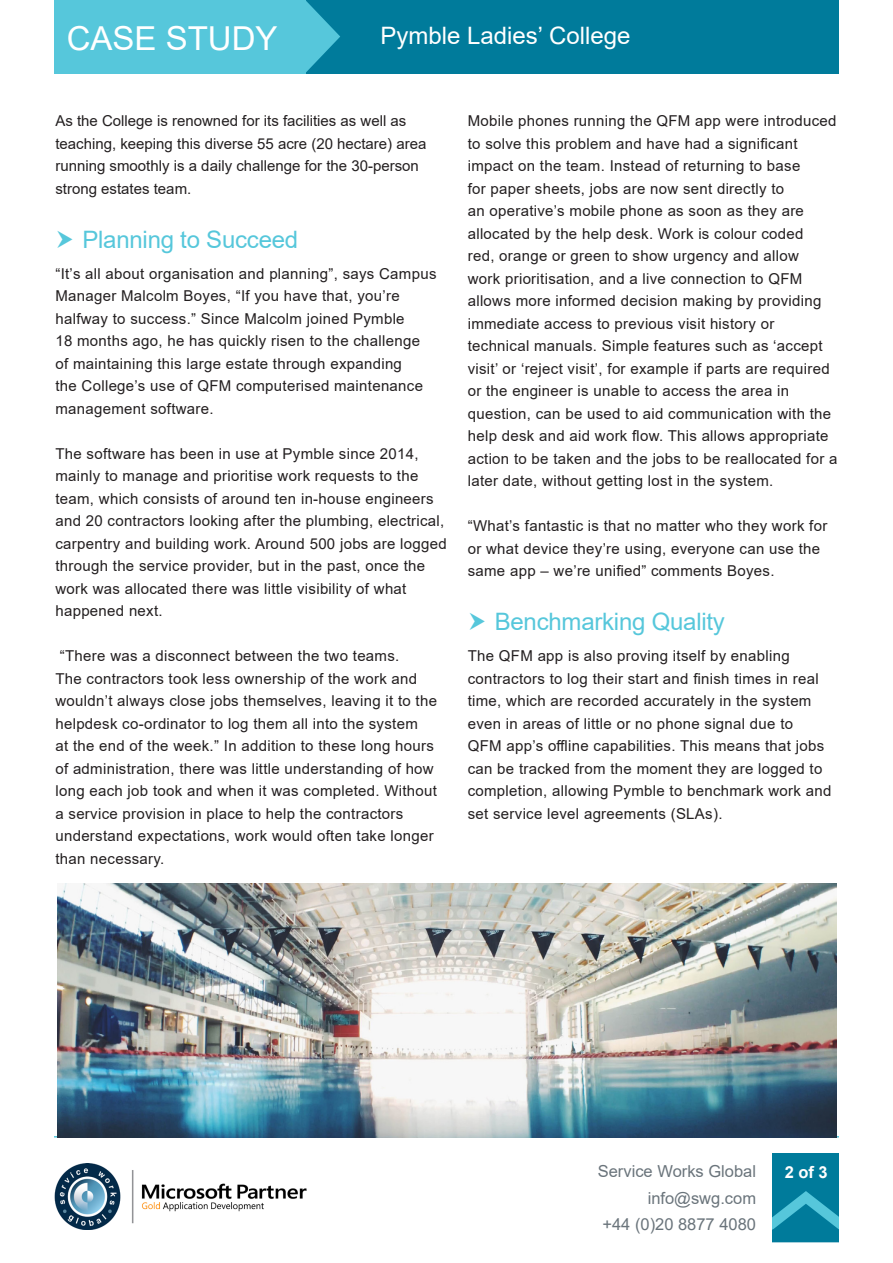
<style>
.page{position:relative;width:893px;height:1263px;background:#fff}
.page>*{position:absolute;margin:0;border:0;box-sizing:border-box;transform-origin:0 0}
.t1{font:33px "Arial";color:#fff}
.t2{font:24px "Arial";letter-spacing:-.01em;color:#56c7db}
.t3{font:24px "Arial";color:#fff}
.t4{font:16.5px/26.5px "Arial";color:#6a747b;text-align:right}
.t5{font:700 16.5px "Arial";color:#fff}
.Body_Text{font:15px/22.5px "Arial";letter-spacing:.02em;color:#231f20}
.Body_Text-2{font:15px/22.5px "Arial";color:#231f20}
</style>
<div class="page">
<div style="left:54px;top:0;width:252px;height:73px;background:#56c7db"></div>
<div style="left:306px;top:0;width:533px;height:73px;background:#007b9b"></div>
<svg style="left:306px;top:1px;width:34px;height:71px"></svg>
<div style="left:772px;top:1153px;width:67px;height:84px;background:#007b9b"></div>
<svg style="left:772px;top:1191px;width:67px;height:51px"></svg>
<img style="left:54px;top:1164px;width:253px;height:65px">
<hr style="left:54px;top:1136px;width:785px;height:1px;background:#56c7db">
<img style="left:57px;top:883px;width:780px;height:254px">
<h1 class="t1" style="left:67px;top:16px;width:212px">CASE STUDY</h1>
<p class="t3" style="left:381px;top:19px;width:251px">Pymble Ladies’ College</p>
<p class="Body_Text-2" style="left:55px;top:109px;width:373px">As the College is renowned for its facilities as well as teaching, keeping this diverse 55 acre (20 hectare) area running smoothly is a daily challenge for the 30-person strong estates team.</p>
<p class="t2" style="left:82px;top:223px;width:217px">Planning to Succeed</p>
<p class="Body_Text" style="left:55px;top:262px;width:383px">“It’s all about organisation and planning”, says Campus Manager Malcolm Boyes, “If you have that, you’re halfway to success.” Since Malcolm joined Pymble<br>18 months ago, he has quickly risen to the challenge of maintaining this large estate through expanding<br>the College’s use of QFM computerised maintenance management software.</p>
<p class="Body_Text" style="left:55px;top:442px;width:393px">The software has been in use at Pymble since 2014, mainly to manage and prioritise work requests to the team, which consists of around ten in-house engineers and 20 contractors looking after the plumbing, electrical, carpentry and building work. Around 500 jobs are logged through the service provider, but in the past, once the work was allocated there was little visibility of what happened next.</p>
<p class="Body_Text" style="left:55px;top:644px;width:383px">“There was a disconnect between the two teams.<br>The contractors took less ownership of the work and wouldn’t always close jobs themselves, leaving it to the helpdesk co-ordinator to log them all into the system<br>at the end of the week.” In addition to these long hours of administration, there was little understanding of how long each job took and when it was completed. Without a service provision in place to help the contractors understand expectations, work would often take longer than necessary.</p>
<p class="Body_Text" style="left:468px;top:109px;width:371px">Mobile phones running the QFM app were introduced to solve this problem and have had a significant impact on the team. Instead of returning to base<br>for paper sheets, jobs are now sent directly to<br>an operative’s mobile phone as soon as they are allocated by the help desk. Work is colour coded<br>red, orange or green to show urgency and allow<br>work prioritisation, and a live connection to QFM allows more informed decision making by providing immediate access to previous visit history or technical manuals. Simple features such as ‘accept visit’ or ‘reject visit’, for example if parts are required or the engineer is unable to access the area in question, can be used to aid communication with the help desk and aid work flow. This allows appropriate action to be taken and the jobs to be reallocated for a later date, without getting lost in the system.</p>
<p class="Body_Text" style="left:468px;top:514px;width:361px">“What’s fantastic is that no matter who they work for or what device they’re using, everyone can use the same app – we’re unified” comments Boyes.</p>
<p class="t2" style="left:495px;top:605px;width:232px">Benchmarking Quality</p>
<p class="Body_Text" style="left:468px;top:644px;width:365px">The QFM app is also proving itself by enabling contractors to log their start and finish times in real time, which are recorded accurately in the system even in areas of little or no phone signal due to<br>QFM app’s offline capabilities. This means that jobs can be tracked from the moment they are logged to completion, allowing Pymble to benchmark work and set service level agreements (SLAs).</p>
<p class="t4" style="left:598px;top:1158px;width:160px">Service Works Global info@swg.com<br>+44 (0)20 8877 4080</p>
<p class="t5" style="left:785px;top:1160px;width:45px">2 of 3</p>
</div>
